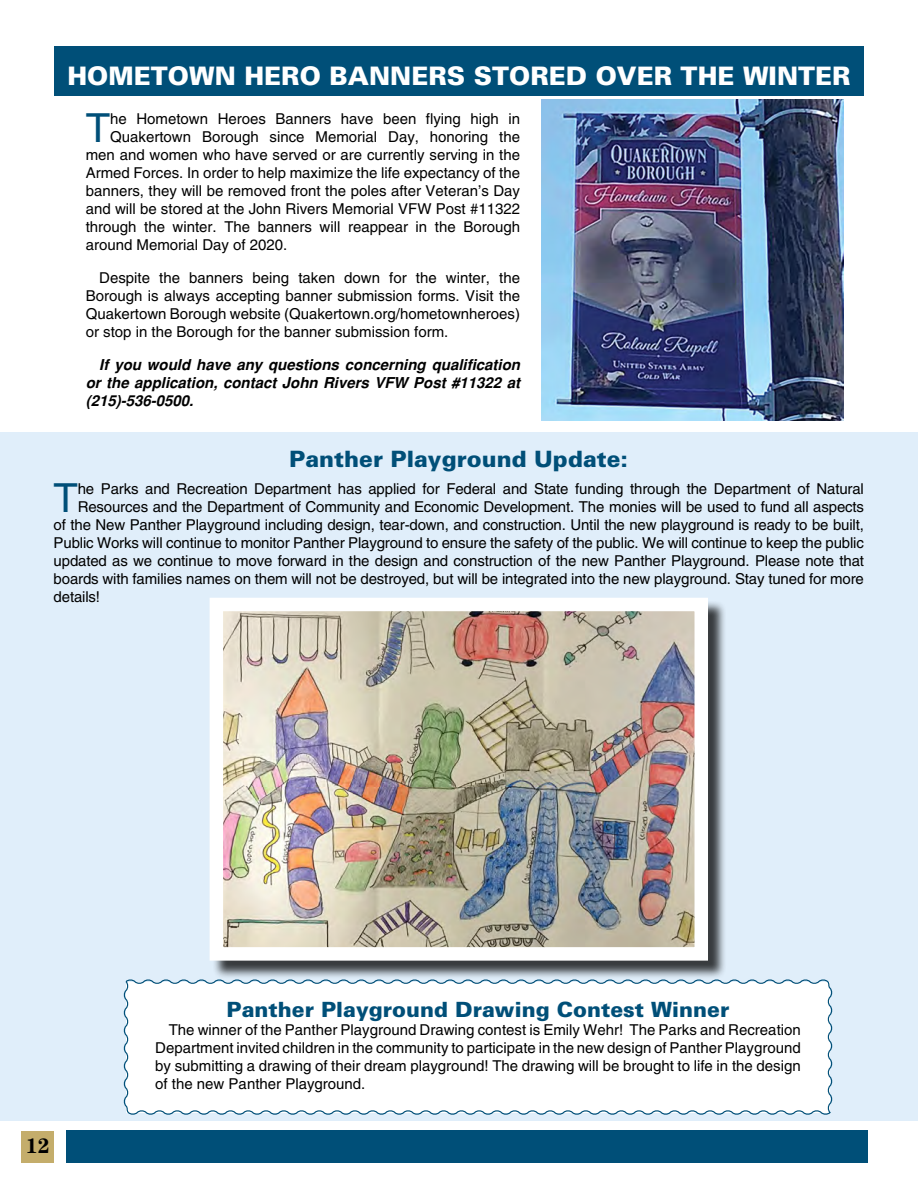
<style>
.page{position:relative;width:918px;height:1188px;background:#fff}
.page>*{position:absolute;margin:0;border:0;box-sizing:border-box;transform-origin:0 0}
.t1{font:40.05px "Helvetica";color:#004f78}
.t2{font:900 25.5px "Univers";color:#fff}
.t3{font:900 22.5px "Univers";color:#004f78}
.t4{font:900 21px "Univers";color:#004f78}
.t5{font:700 21px "Century";color:#000}
.t6{font:15px/18px "Helvetica";letter-spacing:-.01em;color:#000;text-align:justify}
.t7{font:italic 700 15px/18px "Helvetica";color:#000;text-align:justify}
</style>
<div class="page">
<div style="left:66px;top:1130px;width:802px;height:33px;background:#004f78"></div>
<div style="left:22px;top:1131px;width:32px;height:31px;background:#c4ad6b"></div>
<div style="left:0;top:432px;width:918px;height:688px;background:#e0eefa"></div>
<div style="left:123px;top:979px;width:710px;height:136px;background:#fff"></div>
<div style="left:212px;top:600px;width:515px;height:379px;background:#000;opacity:.75"></div>
<img style="left:225px;top:613px;width:468px;height:333px">
<div style="left:210px;top:598px;width:498px;height:363px;border:14px solid #fff"></div>
<img style="left:541px;top:100px;width:302px;height:321px">
<div style="left:54px;top:46px;width:810px;height:50px;background:#004f78"></div>
<h2 class="t2" style="left:67px;top:60px;width:785px">HOMETOWN HERO BANNERS STORED OVER THE WINTER</h2>
<h1 class="t1" style="left:86px;top:105px;width:26px">T</h1>
<p class="t6" style="left:110px;top:110px;width:411px">he Hometown Heroes Banners have been flying high in</p>
<p class="t6" style="left:110px;top:128px;width:411px">Quakertown Borough since Memorial Day, honoring the</p>
<p class="t6" style="left:86px;top:146px;width:436px">men and women who have served or are currently serving in the</p>
<p class="t6" style="left:86px;top:164px;width:436px">Armed Forces. In order to help maximize the life expectancy of the</p>
<p class="t6" style="left:86px;top:182px;width:436px">banners, they will be removed front the poles after Veteran’s Day</p>
<p class="t6" style="left:86px;top:200px;width:436px">and will be stored at the John Rivers Memorial VFW Post #11322</p>
<p class="t6" style="left:86px;top:218px;width:436px">through the winter. The banners will reappear in the Borough</p>
<p class="t6" style="left:86px;top:236px;width:203px">around Memorial Day of 2020.</p>
<p class="t6" style="left:86px;top:269px;width:436px;text-indent:14px">Despite the banners being taken down for the winter, the Borough is always accepting banner submission forms. Visit the Quakertown Borough website (Quakertown.org/hometownheroes) or stop in the Borough for the banner submission form.</p>
<p class="t7" style="left:86px;top:356px;width:436px;text-indent:14px">If you would have any questions concerning qualification or the application, contact John Rivers VFW Post #11322 at (215)-536-0500.</p>
<h3 class="t3" style="left:289px;top:444px;width:340px">Panther Playground Update:</h3>
<h1 class="t1" style="left:54px;top:474px;width:26px">T</h1>
<p class="t6" style="left:78px;top:479px;width:788px">he Parks and Recreation Department has applied for Federal and State funding through the Department of Natural</p>
<p class="t6" style="left:78px;top:497px;width:788px">Resources and the Department of Community and Economic Development. The monies will be used to fund all aspects</p>
<p class="t6" style="left:54px;top:515px;width:812px">of the New Panther Playground including design, tear-down, and construction. Until the new playground is ready to be built,</p>
<p class="t6" style="left:54px;top:533px;width:812px">Public Works will continue to monitor Panther Playground to ensure the safety of the public. We will continue to keep the public</p>
<p class="t6" style="left:54px;top:551px;width:812px">updated as we continue to move forward in the design and construction of the new Panther Playground. Please note that</p>
<p class="t6" style="left:54px;top:569px;width:812px">boards with families names on them will not be destroyed, but will be integrated into the new playground. Stay tuned for more</p>
<p class="t6" style="left:54px;top:587px;width:48px">details!</p>
<h3 class="t5" style="left:26px;top:1133px;width:26px">12</h3>
<h3 class="t4" style="left:227px;top:997px;width:504px">Panther Playground Drawing Contest Winner</h3>
<p class="t6" style="left:155px;top:1021px;width:647px;text-indent:14px">The winner of the Panther Playground Drawing contest is Emily Wehr! The Parks and Recreation Department invited children in the community to participate in the new design of Panther Playground by submitting a drawing of their dream playground! The drawing will be brought to life in the design of the new Panther Playground.</p>
</div>
